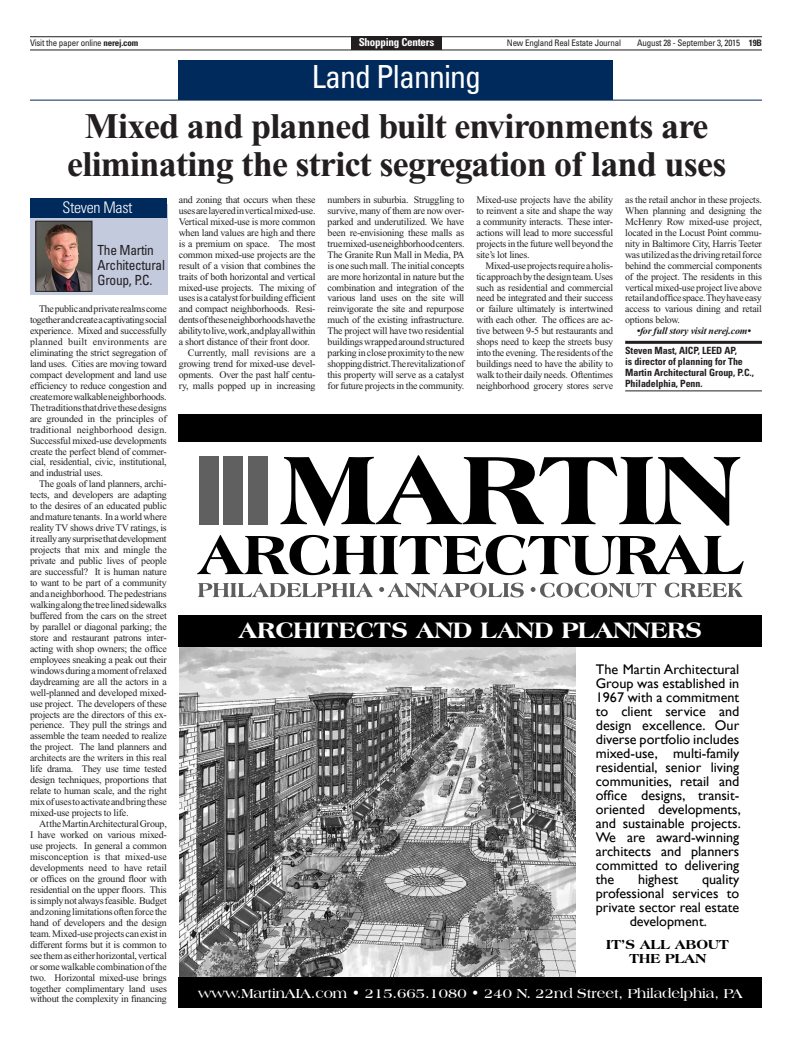
<style>
.page{position:relative;width:792px;height:1044px;background:#fff}
.page>*{position:absolute;margin:0;border:0;box-sizing:border-box;transform-origin:0 0}
.t1{font:700 36px/38px "Times New Roman";letter-spacing:-.02em;color:#231f20;text-align:center}
.t2{font:condensed 31.9px "Univers";letter-spacing:-.03em;color:#fff}
.t3{font:800 24px "Americana BT";color:#fff}
.t4{font:300 condensed 15.9px "Univers";letter-spacing:-.02em;color:#fff}
.t5{font:14px/14px "Gill Sans";color:#000;text-align:justify}
.t6{font:700 14px "Americana BT";color:#fff}
.t7{font:800 14px/14px "Americana BT";color:#000;text-align:center}
.t8{font:condensed 13.9px/14.9px "Univers";letter-spacing:-.02em;color:#231f20;scale:.96 1}
.t9{font:700 condensed 11px "Univers";letter-spacing:-.02em;color:#fff}
.t10{font:10px/11px "Times New Roman";letter-spacing:-.02em;color:#231f20;text-align:justify}
.t11{font:700 condensed 10px/11px "Univers";letter-spacing:-.005em;color:#231f20}
.t12{font:italic 700 10px "Times New Roman";letter-spacing:-.02em;color:#231f20}
.t13{font:condensed 9px "Univers";letter-spacing:-.02em;color:#231f20}
.s1{font-weight:700}
</style>
<div class="page">
<hr style="left:30px;top:36px;width:732px;height:1px;background:#231f20">
<hr style="left:30px;top:49px;width:732px;height:1px;background:#231f20">
<div style="left:351px;top:37px;width:91px;height:13px;background:#231f20"></div>
<div style="left:179px;top:60px;width:434px;height:40px;background:#00295c"></div>
<hr style="left:30px;top:100px;width:732px;height:1px;background:#00295c">
<img style="left:180px;top:647px;width:395px;height:330px">
<div style="left:199px;top:456px;width:20px;height:68px;background:#606060"></div>
<div style="left:248px;top:456px;width:20px;height:68px;background:#606060"></div>
<div style="left:223px;top:456px;width:20px;height:68px;background:#606060"></div>
<svg style="left:198px;top:583px;width:175px;height:14px"></svg>
<svg style="left:665px;top:583px;width:78px;height:14px"></svg>
<svg style="left:380px;top:583px;width:144px;height:14px"></svg>
<svg style="left:531px;top:583px;width:126px;height:14px"></svg>
<svg style="left:280px;top:455px;width:460px;height:71px"></svg>
<svg style="left:197px;top:535px;width:547px;height:40px"></svg>
<div style="left:179px;top:977px;width:583px;height:31px;background:#000"></div>
<div style="left:179px;top:615px;width:583px;height:32px;background:#000"></div>
<div style="left:179px;top:414px;width:583px;height:28px;background:#000"></div>
<div style="left:30px;top:204px;width:137px;height:91px;background:#c3cadd"></div>
<div style="left:30px;top:198px;width:137px;height:20px;background:#00295c"></div>
<img style="left:37px;top:223px;width:53px;height:67px">
<div style="left:35px;top:221px;width:57px;height:71px;border:1px solid #231f20"></div>
<hr style="left:625px;top:341px;width:137px;height:3px;background:#231f20">
<hr style="left:625px;top:390px;width:137px;height:1px;background:#231f20">
<p class="t13" style="left:30px;top:37px;width:110px">Visit the paper online <span class="s1">nerej.com</span></p>
<p class="t9" style="left:359px;top:35px;width:77px">Shopping Centers</p>
<p class="t13" style="left:507px;top:37px;width:116px">New England Real Estate Journal</p>
<p class="t13" style="left:637px;top:37px;width:126px">August 28 - September 3, 2015 <span class="s1">19B</span></p>
<h2 class="t2" style="left:312px;top:57px;width:171px">Land Planning</h2>
<h1 class="t1" style="left:67px;top:107px;width:661px">Mixed and planned built environments are eliminating the strict segregation of land uses</h1>
<h3 class="t4" style="left:62px;top:198px;width:72px">Steven Mast</h3>
<h3 class="t8" style="left:98px;top:243px;width:72px">The Martin<br>Architectural<br>Group, P.C.</h3>
<p class="t10" style="left:30px;top:303px;width:138px;text-indent:9px">The public and private realms come together and create a captivating social experience. Mixed and successfully planned built environments are eliminating the strict segregation of land uses. Cities are moving toward compact development and land use efficiency to reduce congestion and create more walkable neighborhoods.<br>The traditions that drive these designs are grounded in the principles of traditional neighborhood design.<br>Successful mixed-use developments create the perfect blend of commer&shy;cial, residential, civic, institutional, and industrial uses.</p>
<p class="t10" style="left:30px;top:479px;width:138px;text-indent:9px">The goals of land planners, archi&shy;tects, and developers are adapting to the desires of an educated public and mature tenants. In a world where reality TV shows drive TV ratings, is it really any surprise that development projects that mix and mingle the private and public lives of people are successful? It is human nature to want to be part of a community and a neighborhood. The pedestrians walking along the tree lined sidewalks buffered from the cars on the street by parallel or diagonal parking; the store and restaurant patrons inter&shy;acting with shop owners; the office employees sneaking a peak out their windows during a moment of relaxed daydreaming are all the actors in a well-planned and developed mixed&shy;use project. The developers of these projects are the directors of this ex&shy;perience. They pull the strings and assemble the team needed to realize the project. The land planners and architects are the writers in this real life drama. They use time tested design techniques, proportions that relate to human scale, and the right mix of uses to activate and bring these mixed-use projects to life.</p>
<p class="t10" style="left:30px;top:818px;width:138px;text-indent:9px">At the Martin Architectural Group, I have worked on various mixed&shy;use projects. In general a common misconception is that mixed-use developments need to have retail or offices on the ground floor with residential on the upper floors. This is simply not always feasible. Budget and zoning limitations often force the hand of developers and the design team. Mixed-use projects can exist in different forms but it is common to see them as either horizontal, vertical or some walkable combination of the two. Horizontal mixed-use brings together complimentary land uses without the complexity in financing</p>
<p class="t10" style="left:179px;top:194px;width:138px">and zoning that occurs when these</p>
<p class="t10" style="left:179px;top:205px;width:138px">uses are layered in vertical mixed-use.</p>
<p class="t10" style="left:179px;top:216px;width:138px">Vertical mixed-use is more common</p>
<p class="t10" style="left:179px;top:227px;width:138px">when land values are high and there</p>
<p class="t10" style="left:179px;top:238px;width:138px">is a premium on space. The most</p>
<p class="t10" style="left:179px;top:249px;width:138px">common mixed-use projects are the</p>
<p class="t10" style="left:179px;top:260px;width:138px">result of a vision that combines the</p>
<p class="t10" style="left:179px;top:271px;width:138px">traits of both horizontal and vertical</p>
<p class="t10" style="left:179px;top:282px;width:138px">mixed-use projects. The mixing of</p>
<p class="t10" style="left:179px;top:293px;width:138px">uses is a catalyst for building efficient</p>
<p class="t10" style="left:179px;top:304px;width:138px">and compact neighborhoods. Resi-</p>
<p class="t10" style="left:179px;top:315px;width:138px">dents of these neighborhoods have the</p>
<p class="t10" style="left:179px;top:326px;width:138px">ability to live, work, and play all within</p>
<p class="t10" style="left:179px;top:336px;width:133px">a short distance of their front door.</p>
<p class="t10" style="left:188px;top:347px;width:129px">Currently, mall revisions are a</p>
<p class="t10" style="left:179px;top:358px;width:138px">growing trend for mixed-use devel-</p>
<p class="t10" style="left:179px;top:369px;width:138px">opments. Over the past half centu-</p>
<p class="t10" style="left:179px;top:380px;width:138px">ry, malls popped up in increasing</p>
<p class="t10" style="left:328px;top:194px;width:138px">numbers in suburbia. Struggling to survive, many of them are now over&shy;parked and underutilized. We have been re-envisioning these malls as true mixed-use neighborhood centers.<br>The Granite Run Mall in Media, PA is one such mall. The initial concepts are more horizontal in nature but the combination and integration of the various land uses on the site will reinvigorate the site and repurpose much of the existing infrastructure.<br>The project will have two residential buildings wrapped around structured parking in close proximity to the new shopping district. The revitalization of this property will serve as a catalyst for future projects in the community.</p>
<p class="t10" style="left:476px;top:194px;width:138px">Mixed-use projects have the ability to reinvent a site and shape the way a community interacts. These inter&shy;actions will lead to more successful projects in the future well beyond the site’s lot lines.</p>
<p class="t10" style="left:476px;top:260px;width:138px;text-indent:9px">Mixed-use projects require a holis&shy;tic approach by the design team. Uses such as residential and commercial need be integrated and their success or failure ultimately is intertwined with each other. The offices are ac&shy;tive between 9-5 but restaurants and shops need to keep the streets busy into the evening. The residents of the buildings need to have the ability to walk to their daily needs. Oftentimes neighborhood grocery stores serve</p>
<p class="t10" style="left:625px;top:194px;width:138px">as the retail anchor in these projects.<br>When planning and designing the McHenry Row mixed-use project, located in the Locust Point commu&shy;nity in Baltimore City, Harris Teeter was utilized as the driving retail force behind the commercial components of the project. The residents in this vertical mixed-use project live above retail and office space. They have easy access to various dining and retail options below.</p>
<p class="t11" style="left:625px;top:345px;width:130px">Steven Mast, AICP, LEED AP,<br>is director of planning for The<br>Martin Architectural Group, P.C.,<br>Philadelphia, Penn.</p>
<p class="t12" style="left:637px;top:326px;width:116px">•for full story visit nerej.com•</p>
<h3 class="t3" style="left:239px;top:616px;width:465px">ARCHITECTS AND LAND PLANNERS</h3>
<p class="t5" style="left:596px;top:663px;width:147px">The Martin Architectural Group was established in 1967 with a commitment to client service and design excellence. Our diverse portfolio includes mixed-use, multi-family residential, senior living communities, retail and office designs, transit&shy;oriented developments, and sustainable projects.<br>We are award-winning architects and planners committed to delivering the</p>
<h3 class="t5" style="left:638px;top:873px;width:42px">highest</h3>
<h3 class="t5" style="left:702px;top:873px;width:39px">quality</h3>
<h3 class="t5" style="left:596px;top:887px;width:145px">professional services to</h3>
<h3 class="t5" style="left:596px;top:901px;width:145px">private sector real estate</h3>
<h3 class="t5" style="left:630px;top:915px;width:79px">development.</h3>
<h3 class="t7" style="left:606px;top:937px;width:124px">IT’S ALL ABOUT<br>THE PLAN</h3>
<h3 class="t6" style="left:198px;top:984px;width:546px">www.MartinAIA.com • 215.665.1080 • 240 N. 22nd Street, Philadelphia, PA</h3>
</div>
